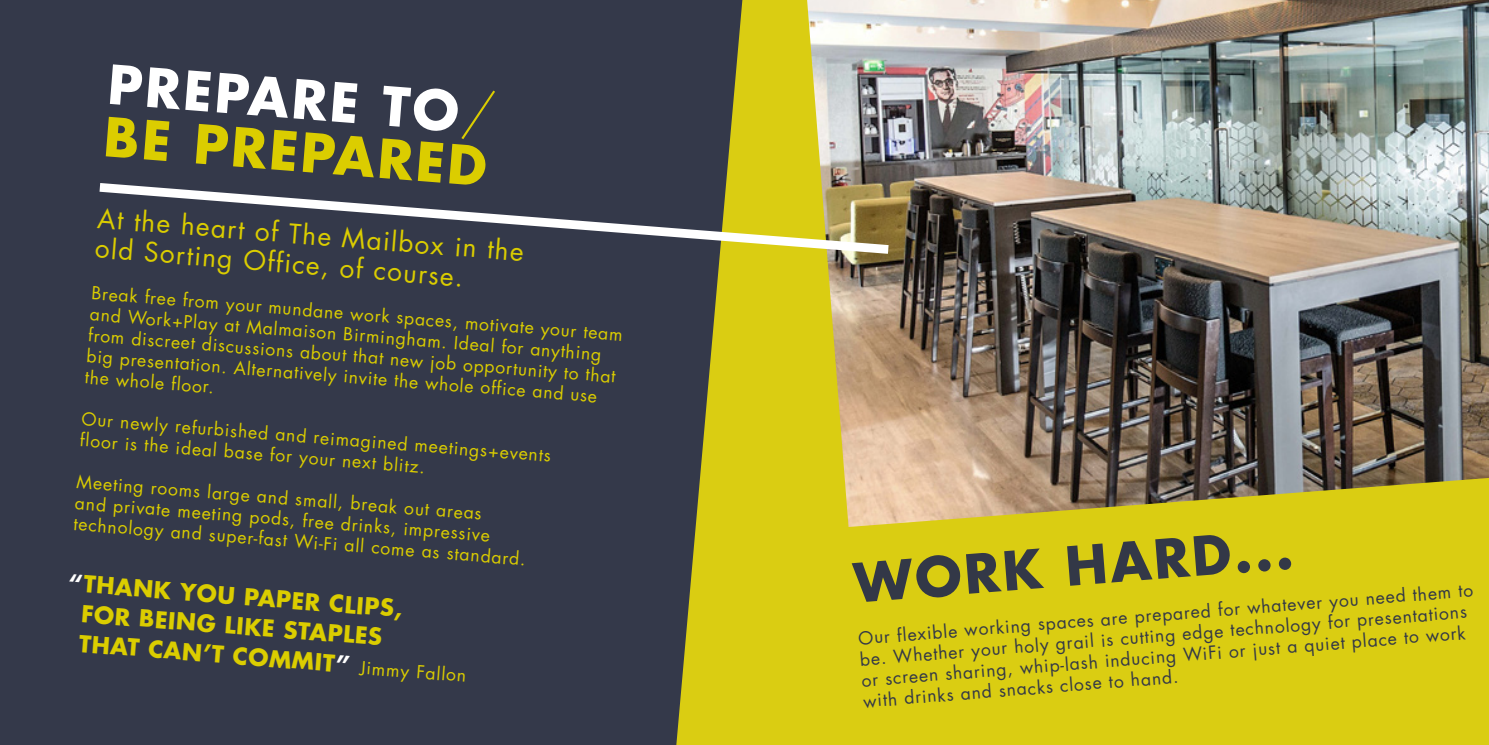
<style>
.page{position:relative;width:1489px;height:745px;background:#fff}
.page>*{position:absolute;margin:0;border:0;box-sizing:border-box;transform-origin:0 0}
.t1{font:700 52.5px/52.1px "Futura TR";color:#dbcd00}
.t2{font:700 52.5px "Futura TR";color:#333847}
.t3{font:26.25px/29.9px "Futura TR";color:#dbcd00}
.t4{font:700 22.75px/29.9px "Futura TR";color:#dbcd00}
.t5{font:17.5px/21.5px "Futura TR";color:#dbcd00}
.t6{font:17.5px/20.7px "Futura TR";color:#333847}
.s1{color:#fff}
.s2{font-weight:300}
.s3{font-weight:400;font-size:17.5px}
</style>
<div class="page">
<div style="left:634px;top:0;width:854px;height:744px;background:#dacd12"></div>
<div style="left:0;top:0;width:742px;height:744px;background:#34394a"></div>
<img style="left:807px;top:0;width:681px;height:526px">
<svg style="left:90px;top:178px;width:807px;height:81px"></svg>
<h1 class="t1" style="left:111px;top:56px;width:390px;rotate:5deg"><span class="s1">PREPARE TO</span><span class="s2">/<br></span>BE PREPARED</h1>
<h2 class="t3" style="left:99px;top:201px;width:429px;rotate:5deg">At the heart of The Mailbox in the old Sorting Office, of course.</h2>
<p class="t5" style="left:93px;top:280px;width:534px;rotate:5deg">Break free from your mundane work spaces, motivate your team and Work+Play at Malmaison Birmingham. Ideal for anything from discreet discussions about that new job opportunity to that big presentation. Alternatively invite the whole office and use the whole floor.</p>
<p class="t5" style="left:83px;top:406px;width:472px;rotate:5deg">Our newly refurbished and reimagined meetings+events floor is the ideal base for your next blitz.</p>
<p class="t5" style="left:78px;top:469px;width:455px;line-height:21px;rotate:5deg">Meeting rooms large and small, break out areas<br>and private meeting pods, free drinks, impressive technology and super-fast Wi-Fi all come as standard.</p>
<h3 class="t4" style="left:85px;top:566px;width:390px;text-indent:-15px;rotate:5deg"><span class="s1">“</span>THANK YOU PAPER CLIPS,<br>FOR BEING LIKE STAPLES<br>THAT CAN’T COMMIT<span class="s1">”</span> <span class="s3">Jimmy Fallon</span></h3>
<h1 class="t2" style="left:851px;top:550px;width:441px;rotate:-5deg">WORK HARD...</h1>
<p class="t6" style="left:857px;top:630px;width:618px;rotate:-5deg">Our flexible working spaces are prepared for whatever you need them to be. Whether your holy grail is cutting edge technology for presentations or screen sharing, whip-lash inducing WiFi or just a quiet place to work with drinks and snacks close to hand.</p>
</div>
